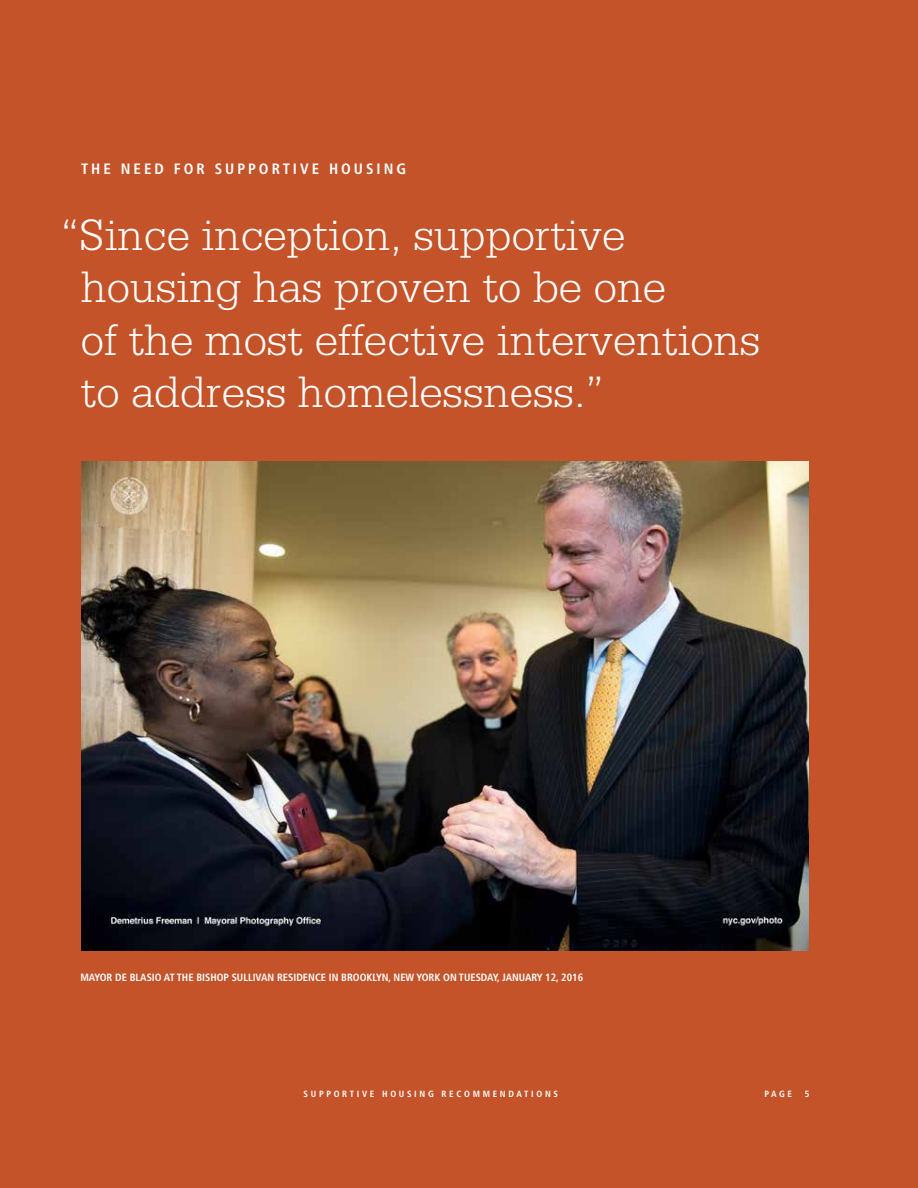
<style>
.page{position:relative;width:918px;height:1188px;background:#c45329}
.page>*{position:absolute;margin:0;border:0;box-sizing:border-box;transform-origin:0 0}
.t1{font:300 46.5px/52.5px "Serifa Std";color:#fff}
.t2{font:700 condensed 15px "Frutiger LT Std";letter-spacing:.2em;color:#fff}
.t3{font:700 condensed 10.5px "Frutiger LT Std";color:#fff}
.t4{font:700 condensed 9px "Frutiger LT Std";letter-spacing:.3em;color:#fff}
</style>
<div class="page">
<img style="left:81px;top:461px;width:727px;height:489px">
<p class="t2" style="left:81px;top:159px;width:327px">THE NEED FOR SUPPORTIVE HOUSING</p>
<p class="t1" style="left:81px;top:209px;width:681px;text-indent:-20px">“Since inception, supportive housing has proven to be one<br>of the most effective interventions to address homelessness.”</p>
<p class="t3" style="left:80px;top:971px;width:504px">MAYOR DE BLASIO AT THE BISHOP SULLIVAN RESIDENCE IN BROOKLYN, NEW YORK ON TUESDAY, JANUARY 12, 2016</p>
<p class="t4" style="left:304px;top:1089px;width:256px">SUPPORTIVE HOUSING RECOMMENDATIONS</p>
<p class="t4" style="left:764px;top:1089px;width:29px">PAGE</p>
<p class="t4" style="left:805px;top:1089px;width:6px">5</p>
</div>
